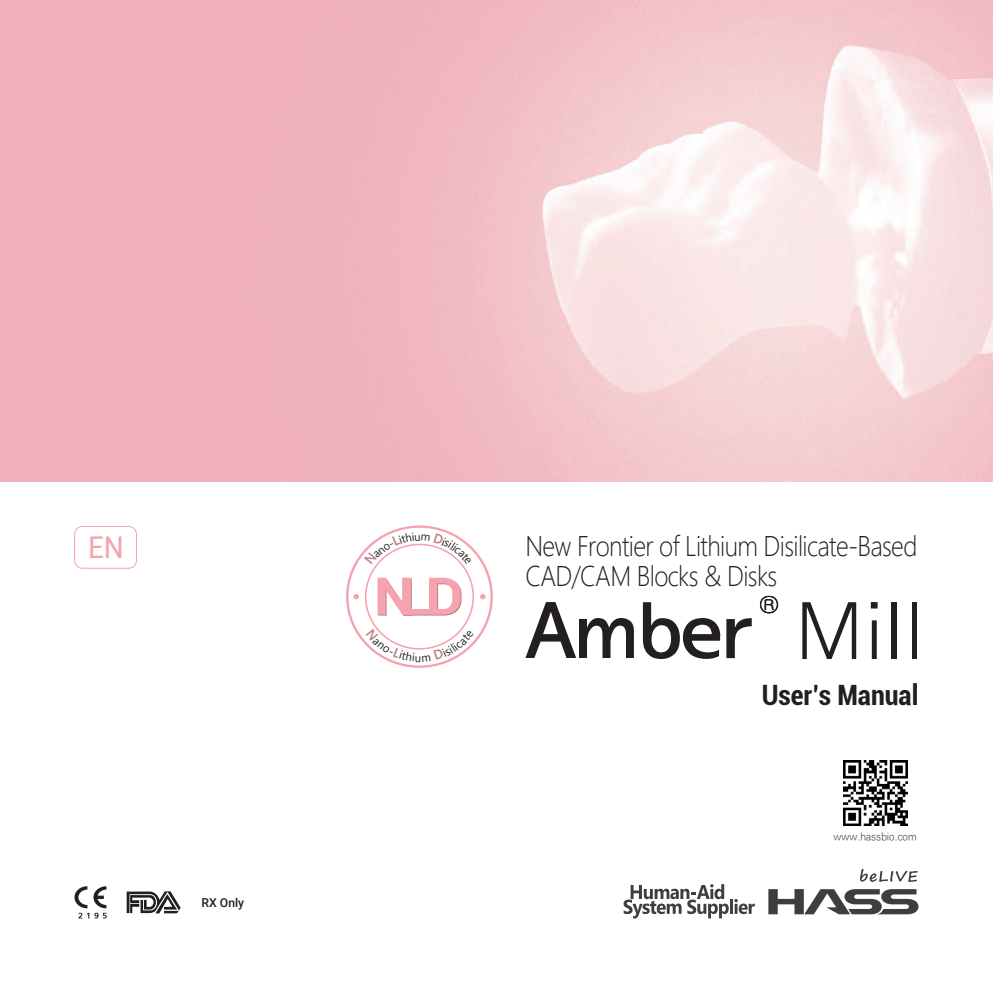
<style>
.page{position:relative;width:993px;height:993px;background:#fff}
.page>*{position:absolute;margin:0;border:0;box-sizing:border-box;transform-origin:0 0}
.t1{font:29.93px "Roboto";color:#f6a2af;scale:.95 1}
.t2{font:300 28.35px/29.9px "Segoe UI";letter-spacing:-.025em;color:#231f20;scale:.88 1}
.t3{font:700 condensed 28px "Roboto";color:#231f20}
.t4{font:500 12.25px "Roboto";color:#231f20}
.t5{font:300 10.5px "Ko Pub Dotum";color:#3e3e3f;scale:.95 1}
</style>
<div class="page">
<svg style="left:859px;top:868px;width:58px;height:13px"></svg>
<svg style="left:768px;top:889px;width:150px;height:25px"></svg>
<svg style="left:623px;top:884px;width:105px;height:34px"></svg>
<hr style="left:729px;top:898px;width:3px;height:15px;background:#3e3e3f">
<svg style="left:734px;top:899px;width:20px;height:14px"></svg>
<div style="left:74px;top:526px;width:63px;height:42px;border:1px solid #f6a2af;border-radius:8px"></div>
<img style="left:843px;top:760px;width:64px;height:64px">
<svg style="left:74px;top:886px;width:33px;height:32px"></svg>
<svg style="left:127px;top:891px;width:53px;height:22px"></svg>
<svg style="left:759px;top:595px;width:18px;height:18px"></svg>
<svg style="left:525px;top:602px;width:108px;height:55px"></svg>
<svg style="left:642px;top:602px;width:78px;height:56px"></svg>
<svg style="left:726px;top:618px;width:25px;height:40px"></svg>
<svg style="left:802px;top:602px;width:53px;height:56px"></svg>
<svg style="left:870px;top:602px;width:7px;height:56px"></svg>
<div style="left:891px;top:602px;width:5px;height:56px;background:#231f20"></div>
<div style="left:911px;top:602px;width:5px;height:56px;background:#231f20"></div>
<svg style="left:346px;top:525px;width:146px;height:142px"></svg>
<p class="t1" style="left:88px;top:526px;width:39px">EN</p>
<p class="t4" style="left:201px;top:893px;width:44px">RX Only</p>
<p class="t2" style="left:525px;top:529px;width:446px">New Frontier of Lithium Disilicate-Based<br>CAD/CAM Blocks &amp; Disks</p>
<p class="t3" style="left:761px;top:675px;width:158px">User’s Manual</p>
<p class="t5" style="left:833px;top:830px;width:89px">www.hassbio.com</p>
</div>
